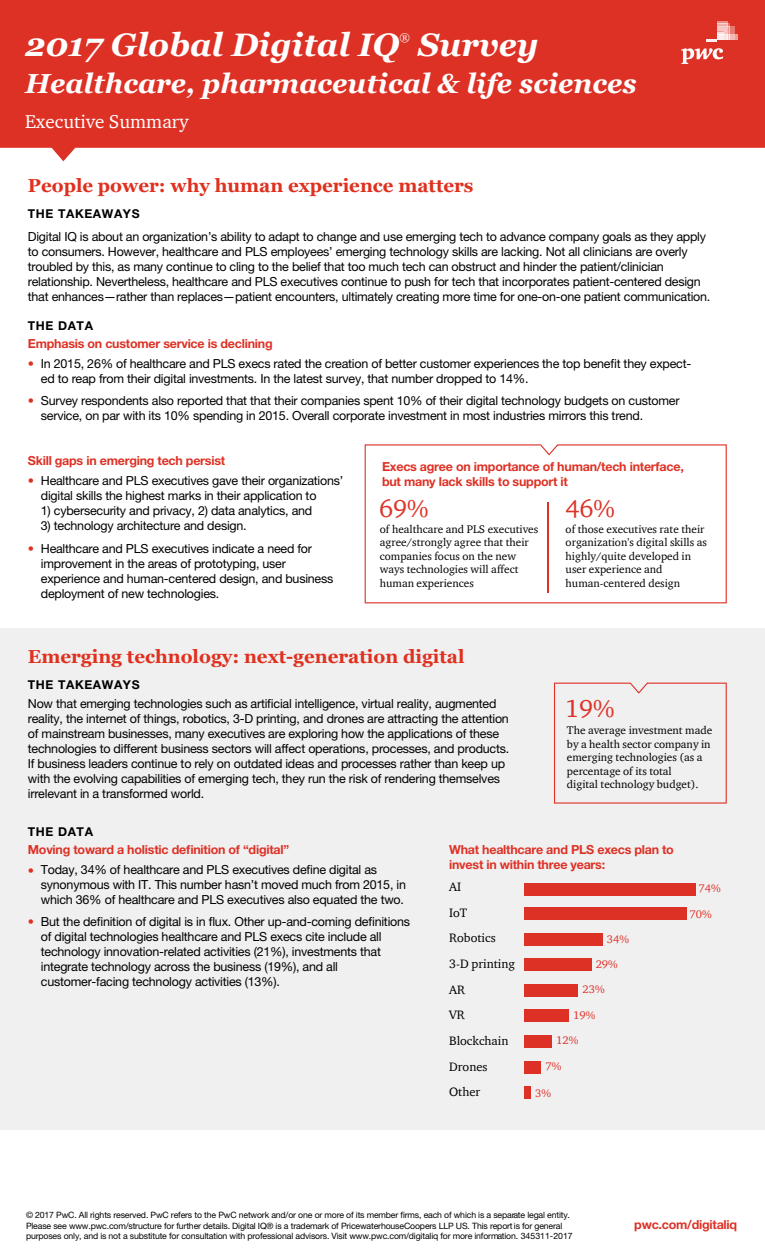
<style>
.page{position:relative;width:765px;height:1260px;background:#fff}
.page>*{position:absolute;margin:0;border:0;box-sizing:border-box;transform-origin:0 0}
.t1{font:italic 700 32.5px "Georgia";color:#fff}
.t2{font:italic 700 27.5px "Georgia";color:#fff}
.t3{font:25px "ITC Charter Com";color:#dd3228}
.t4{font:19px "ITC Charter Com";color:#fff}
.t5{font:700 18.75px "Georgia";color:#e0301e}
.t6{font:12.5px/15px "Helvetica Neue LT Std";letter-spacing:-.02em;color:#000}
.t7{font:700 12.5px/15px "Helvetica Neue LT Std";letter-spacing:-.02em;color:#de3125}
.t8{font:12.5px/25.6px "ITC Charter Com";color:#000}
.t9{font:12.5px "Helvetica Neue LT Std";color:#e0301e}
.t10{font:700 12.25px "Helvetica Neue LT Std";letter-spacing:.05em;color:#000}
.t11{font:11.25px/13.5px "ITC Charter Com";color:#000}
.t12{font:11.25px/24.5px "ITC Charter Com";color:#dd3228}
.t13{font:italic 10.88px "Georgia";color:#fff}
.t14{font:8.75px/10.5px "Helvetica Neue LT Std";letter-spacing:-.02em;color:#000}
.s1{color:#e0301e}
</style>
<div class="page">
<div style="left:0;top:628px;width:765px;height:502px;background:#f0f0f1"></div>
<svg style="left:0;top:0;width:765px;height:161px;fill:#de3125"></svg>
<svg style="left:681px;top:48px;width:42px;height:16px"></svg>
<svg style="left:707px;top:21px;width:31px;height:21px"></svg>
<div style="left:524px;top:1086px;width:7px;height:13px;background:#de3125"></div>
<div style="left:524px;top:1061px;width:17px;height:12px;background:#de3125"></div>
<div style="left:524px;top:1035px;width:28px;height:13px;background:#de3125"></div>
<div style="left:524px;top:1009px;width:44px;height:13px;background:#de3125"></div>
<div style="left:524px;top:984px;width:54px;height:13px;background:#de3125"></div>
<div style="left:524px;top:958px;width:68px;height:13px;background:#de3125"></div>
<div style="left:524px;top:933px;width:79px;height:13px;background:#de3125"></div>
<div style="left:524px;top:907px;width:163px;height:13px;background:#de3125"></div>
<div style="left:524px;top:883px;width:172px;height:13px;background:#de3125"></div>
<svg style="left:365px;top:444px;width:362px;height:159px"></svg>
<svg style="left:554px;top:683px;width:173px;height:121px"></svg>
<h1 class="t1" style="left:25px;top:23px;width:376px">2017 Global Digital IQ</h1>
<p class="t13" style="left:400px;top:30px;width:12px">®</p>
<h1 class="t1" style="left:418px;top:23px;width:122px">Survey</h1>
<h2 class="t2" style="left:25px;top:66px;width:613px">Healthcare, pharmaceutical &amp; life sciences</h2>
<h3 class="t4" style="left:25px;top:110px;width:165px">Executive Summary</h3>
<h3 class="t5" style="left:28px;top:173px;width:447px">People power: why human experience matters</h3>
<p class="t10" style="left:28px;top:206px;width:113px">THE TAKEAWAYS</p>
<p class="t6" style="left:28px;top:228px;width:684px">Digital IQ is about an organization’s ability to adapt to change and use emerging tech to advance company goals as they apply to consumers. However, healthcare and PLS employees’ emerging technology skills are lacking. Not all clinicians are overly troubled by this, as many continue to cling to the belief that too much tech can obstruct and hinder the patient/clinician relationship. Nevertheless, healthcare and PLS executives continue to push for tech that incorporates patient-centered design that enhances—rather than replaces—patient encounters, ultimately creating more time for one-on-one patient communication.</p>
<p class="t10" style="left:28px;top:318px;width:67px">THE DATA</p>
<p class="t7" style="left:28px;top:336px;width:246px">Emphasis on customer service is declining</p>
<p class="t6" style="left:41px;top:355px;width:652px;text-indent:-13px"><span class="s1">•</span> In 2015, 26% of healthcare and PLS execs rated the creation of better customer experiences the top benefit they expect&shy;ed to reap from their digital investments. In the latest survey, that number dropped to 14%.</p>
<p class="t6" style="left:41px;top:393px;width:640px">Survey respondents also reported that that their companies spent 10% of their digital technology budgets on customer service, on par with its 10% spending in 2015. Overall corporate investment in most industries mirrors this trend.</p>
<p class="t7" style="left:28px;top:453px;width:199px">Skill gaps in emerging tech persist</p>
<p class="t6" style="left:41px;top:473px;width:304px;text-indent:-13px"><span class="s1">•</span> Healthcare and PLS executives gave their organizations’ digital skills the highest marks in their application to</p>
<p class="t6" style="left:41px;top:503px;width:273px">1) cybersecurity and privacy, 2) data analytics, and</p>
<p class="t6" style="left:41px;top:514px;width:273px;line-height:22.5px">3) technology architecture and design.<br>Healthcare and PLS executives indicate a need for</p>
<p class="t6" style="left:41px;top:556px;width:294px">improvement in the areas of prototyping, user experience and human-centered design, and business deployment of new technologies.</p>
<p class="t9" style="left:28px;top:393px;width:8px">•</p>
<p class="t7" style="left:382px;top:459px;width:303px">Execs agree on importance of human/tech interface, but many lack skills to support it</p>
<h3 class="t3" style="left:379px;top:493px;width:51px">69%</h3>
<p class="t11" style="left:380px;top:522px;width:160px">of healthcare and PLS executives agree/strongly agree that their companies focus on the new ways technologies will affect human experiences</p>
<h3 class="t3" style="left:566px;top:493px;width:51px">46%</h3>
<p class="t11" style="left:566px;top:522px;width:143px">of those executives rate their organization's digital skills as highly/quite developed in user experience and human-centered design</p>
<p class="t9" style="left:28px;top:541px;width:8px">•</p>
<h3 class="t5" style="left:28px;top:645px;width:438px">Emerging technology: next-generation digital</h3>
<p class="t10" style="left:28px;top:677px;width:113px">THE TAKEAWAYS</p>
<p class="t6" style="left:28px;top:696px;width:483px">Now that emerging technologies such as artificial intelligence, virtual reality, augmented reality, the internet of things, robotics, 3-D printing, and drones are attracting the attention of mainstream businesses, many executives are exploring how the applications of these technologies to different business sectors will affect operations, processes, and products.<br>If business leaders continue to rely on outdated ideas and processes rather than keep up with the evolving capabilities of emerging tech, they run the risk of rendering themselves irrelevant in a transformed world.</p>
<p class="t10" style="left:28px;top:824px;width:67px">THE DATA</p>
<p class="t7" style="left:28px;top:842px;width:263px">Moving toward a holistic definition of “digital”</p>
<p class="t6" style="left:41px;top:862px;width:367px;text-indent:-13px"><span class="s1">•</span> Today, 34% of healthcare and PLS executives define digital as synonymous with IT. This number hasn’t moved much from 2015, in which 36% of healthcare and PLS executives also equated the two.</p>
<p class="t6" style="left:41px;top:914px;width:371px">But the definition of digital is in flux. Other up-and-coming definitions of digital technologies healthcare and PLS execs cite include all technology innovation-related activities (21%), investments that integrate technology across the business (19%), and all customer-facing technology activities (13%).</p>
<h3 class="t3" style="left:565px;top:693px;width:51px">19%</h3>
<p class="t11" style="left:567px;top:723px;width:147px">The average investment made by a health sector company in emerging technologies (as a percentage of its total<br>digital technology budget).</p>
<p class="t7" style="left:449px;top:842px;width:226px">What healthcare and PLS execs plan to invest in within three years:</p>
<p class="t8" style="left:449px;top:874px;width:67px">AI<br>IoT<br>Robotics<br>3-D printing<br>AR<br>VR<br>Blockchain<br>Drones<br>Other</p>
<p class="t12" style="left:699px;top:876px;width:24px">74%</p>
<p class="t12" style="left:690px;top:901px;width:24px">70%</p>
<p class="t9" style="left:28px;top:914px;width:8px">•</p>
<p class="t12" style="left:596px;top:927px;width:35px;text-indent:11px">34%<br>29%</p>
<p class="t12" style="left:583px;top:977px;width:24px">23%</p>
<p class="t12" style="left:573px;top:1003px;width:24px">19%</p>
<p class="t12" style="left:556px;top:1028px;width:24px">12%</p>
<p class="t12" style="left:546px;top:1054px;width:17px">7%</p>
<p class="t12" style="left:535px;top:1081px;width:17px">3%</p>
<p class="t14" style="left:26px;top:1210px;width:548px">© 2017 PwC. All rights reserved. PwC refers to the PwC network and/or one or more of its member firms, each of which is a separate legal entity.<br>Please see www.pwc.com/structure for further details. Digital IQ® is a trademark of PricewaterhouseCoopers LLP US. This reportis for general purposes only, and is not a substitute for consultation with professional advisors. Visit www.pwc.com/digitaliq for more information. 345311-2017</p>
<p class="t7" style="left:634px;top:1217px;width:104px">pwc.com/digitaliq</p>
</div>
